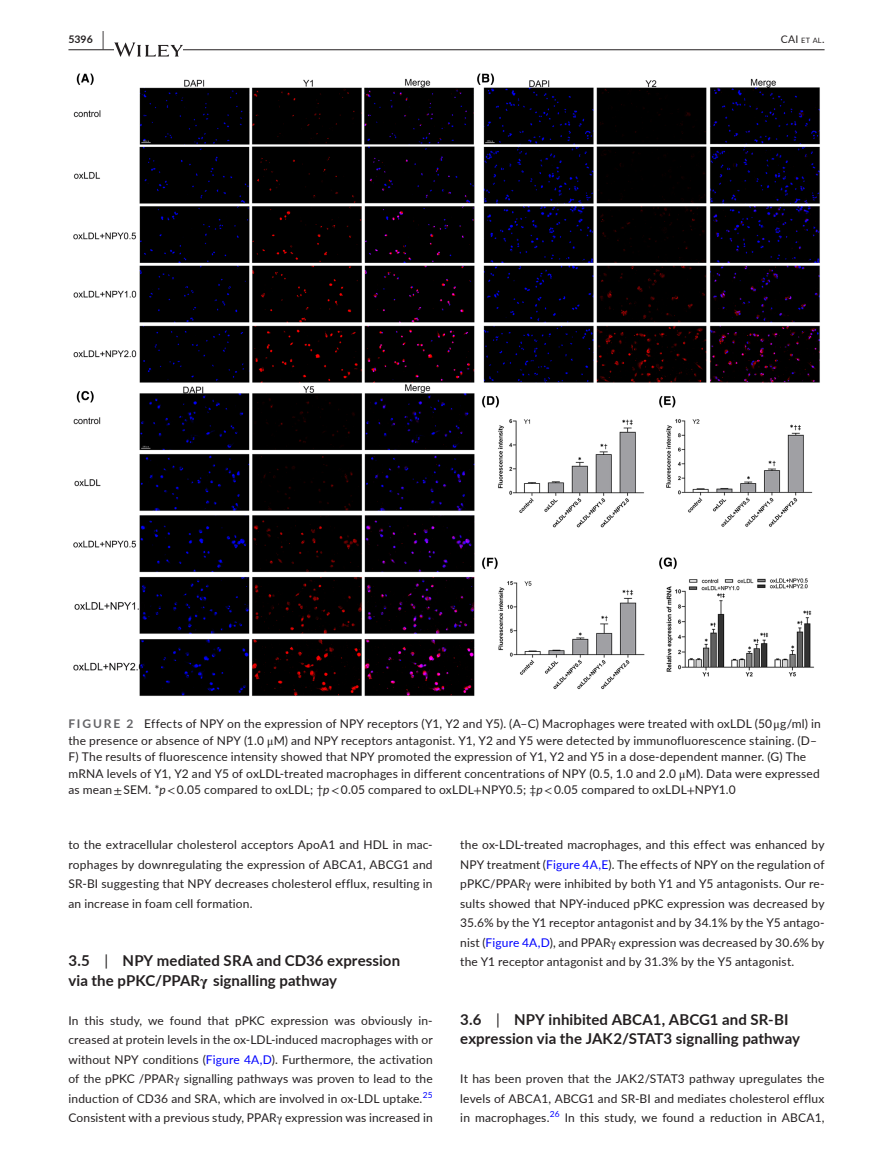
<style>
.page{position:relative;width:893px;height:1174px;background:#fff}
.page>*{position:absolute;margin:0;border:0;box-sizing:border-box;transform-origin:0 0}
.t1{font:700 15px/19.5px "Lato";letter-spacing:.005em;color:#231f20}
.t2{font:12px/19.5px "Lato";letter-spacing:.015em;color:#231f20;text-align:justify}
.t3{font:10.5px "Lato";color:#231f20}
.t4{font:700 10.5px "Lato";color:#231f20}
.s1{font-size:19.5px}
.s2{font-size:7.35px}
.s3{font-weight:700;color:#636366}
.s4{font-family:"STIX"}
.s5{font-style:italic}
.s6{font-weight:400}
.s7{color:#00f}
</style>
<div class="page">
<hr style="left:68px;top:49px;width:756px;height:1px;background:#231f20">
<svg style="left:114px;top:42px;width:69px;height:15px"></svg>
<img style="left:73px;top:73px;width:747px;height:623px">
<p class="t4" style="left:68px;top:31px;width:37px">5396 <span class="s1">|</span></p>
<p class="t3" style="left:781px;top:31px;width:45px">CAI <span class="s2">et al</span>.</p>
<p class="t2" style="left:68px;top:715px;width:754px;line-height:16.5px;text-align:left"><span class="s3">FIGURE 2</span> Effects of NPY on the expression of NPY receptors (Y1, Y2 and Y5). (A–C) Macrophages were treated with oxLDL (50 <span class="s4">μ</span>g/ml) in the presence or absence of NPY (1.0 <span class="s4">μ</span>M) and NPY receptors antagonist. Y1, Y2 and Y5 were detected by immunofluorescence staining. (D– F) The results of fluorescence intensity showed that NPY promoted the expression of Y1, Y2 and Y5 in a dose-dependent manner. (G) The mRNA levels of Y1, Y2 and Y5 of oxLDL-treated macrophages in different concentrations of NPY (0.5, 1.0 and 2.0 <span class="s4">μ</span>M). Data were expressed as mean <span class="s4">±</span> SEM. *<span class="s5">p</span><span class="s4">&lt;</span> 0.05 compared to oxLDL; †<span class="s5">p</span><span class="s4">&lt;</span> 0.05 compared to oxLDL<span class="s4">+</span>NPY0.5; ‡<span class="s5">p</span><span class="s4">&lt;</span> 0.05 compared to oxLDL<span class="s4">+</span>NPY1.0</p>
<p class="t2" style="left:68px;top:834px;width:366px">to the extracellular cholesterol acceptors ApoA1 and HDL in mac&shy;rophages by downregulating the expression of ABCA1, ABCG1 and SR-BI suggesting that NPY decreases cholesterol efflux, resulting in an increase in foam cell formation.</p>
<p class="t1" style="left:68px;top:950px;width:333px">3.5 <span class="s6">|</span> NPY mediated SRA and CD36 expression via the pPKC/PPAR<span class="s4">γ</span> signalling pathway</p>
<p class="t2" style="left:68px;top:1010px;width:366px">In this study, we found that pPKC expression was obviously in&shy;creased at protein levels in the ox-LDL-induced macrophages with or without NPY conditions (<span class="s7">Figure 4A,D</span>). Furthermore, the activation of the pPKC /PPAR<span class="s4">γ</span> signalling pathways was proven to lead to the induction of CD36 and SRA, which are involved in ox-LDL uptake.<sup>25<br></sup>Consistent with a previous study, PPAR<span class="s4">γ</span> expression was increased in</p>
<p class="t2" style="left:460px;top:834px;width:366px">the ox-LDL-treated macrophages, and this effect was enhanced by NPY treatment (<span class="s7">Figure 4A,E</span>). The effects of NPY on the regulation of pPKC/PPAR<span class="s4">γ</span> were inhibited by both Y1 and Y5 antagonists. Our re&shy;sults showed that NPY-induced pPKC expression was decreased by 35.6% by the Y1 receptor antagonist and by 34.1% by the Y5 antago&shy;nist (<span class="s7">Figure 4A,D</span>), and PPAR<span class="s4">γ</span> expression was decreased by 30.6% by the Y1 receptor antagonist and by 31.3% by the Y5 antagonist.</p>
<p class="t1" style="left:460px;top:1009px;width:341px">3.6 <span class="s6">|</span> NPY inhibited ABCA1, ABCG1 and SR-BI expression via the JAK2/STAT3 signalling pathway</p>
<p class="t2" style="left:460px;top:1068px;width:366px">It has been proven that the JAK2/STAT3 pathway upregulates the levels of ABCA1, ABCG1 and SR-BI and mediates cholesterol efflux in macrophages.<sup>26</sup> In this study, we found a reduction in ABCA1,</p>
</div>
